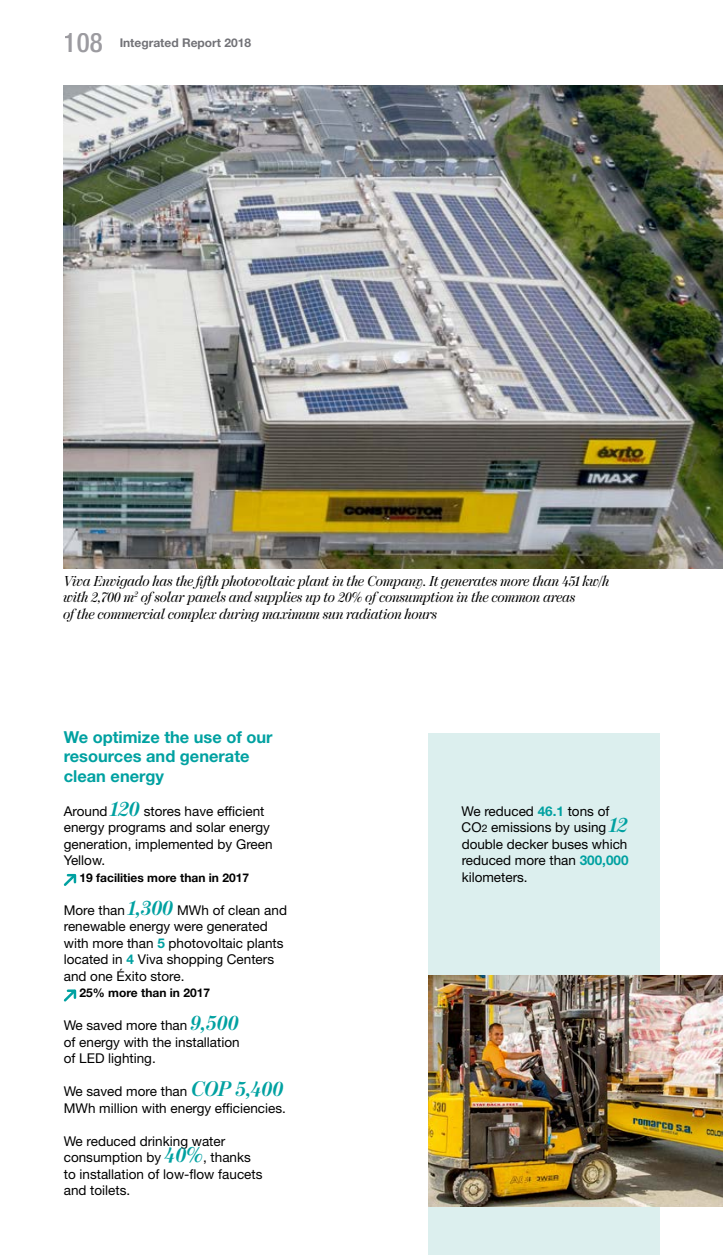
<style>
.page{position:relative;width:723px;height:1255px;background:#fff}
.page>*{position:absolute;margin:0;border:0;box-sizing:border-box;transform-origin:0 0}
.t1{font:500 condensed 27px "Helvetica Neue LT Std";color:#9c9ba0}
.t2{font:700 16.5px/19.8px "Helvetica Neue LT Std";color:#00a1a1}
.t3{font:italic 14.25px/16.5px "Moderno FB";color:#000}
.t4{font:13.5px/16.5px "Helvetica Neue LT Std";color:#000}
.t5{font:700 12px "Helvetica Neue LT Std";color:#000}
.t6{font:700 12px "Helvetica Neue LT Std";color:#727277}
.s1{font-family:"Moderno FB";font-weight:700;font-style:italic;font-size:21px;color:#00a1a1}
.s2{font-family:"Helvetica Neue"}
.s3{font-weight:700;color:#00a1a1}
.s4{font-size:10.5px}
</style>
<div class="page">
<div style="left:428px;top:734px;width:231px;height:520px;background:#dcefee"></div>
<img style="left:64px;top:85px;width:659px;height:483px">
<svg style="left:63px;top:873px;width:14px;height:13px"></svg>
<svg style="left:63px;top:989px;width:14px;height:13px"></svg>
<img style="left:428px;top:975px;width:295px;height:231px">
<h1 class="t1" style="left:64px;top:26px;width:40px">108</h1>
<p class="t6" style="left:120px;top:35px;width:133px">Integrated Report 2018</p>
<p class="t3" style="left:64px;top:573px;width:547px">Viva Envigado has the fifth photovoltaic plant in the Company. It generates more than 451 kw/h with 2,700 m<sup>2</sup> of solar panels and supplies up to 20% of consumption in the common areas<br>of the commercial complex during maximum sun radiation hours</p>
<p class="t2" style="left:64px;top:726px;width:210px">We optimize the use of our resources and generate clean energy</p>
<p class="t4" style="left:64px;top:802px;width:210px">Around <span class="s1">120</span> stores have efficient energy programs and solar energy generation, implemented by Green<br>Yellow.</p>
<p class="t5" style="left:80px;top:870px;width:171px"><span class="s2">19</span> facilities more than in 2017</p>
<p class="t4" style="left:64px;top:901px;width:225px">More than <span class="s1">1,300</span> MWh of clean and renewable energy were generated with more than <span class="s3">5</span> photovoltaic plants located in <span class="s3">4</span> Viva shopping Centers and one Éxito store.</p>
<p class="t5" style="left:80px;top:985px;width:132px"><span class="s2">25</span>% more than in 2017</p>
<p class="t4" style="left:64px;top:1017px;width:177px;text-align:justify">We saved more than <span class="s1">9,500 </span>of energy with the installation of LED lighting.</p>
<p class="t4" style="left:64px;top:1083px;width:224px">We saved more than <span class="s1">COP 5,400<br></span>MWh million with energy efficiencies.</p>
<p class="t4" style="left:64px;top:1132px;width:200px">We reduced drinking water consumption by <span class="s1">40%</span>, thanks to installation of low-flow faucets and toilets.</p>
<p class="t4" style="left:462px;top:802px;width:168px">We reduced <span class="s3">46.1</span> tons of<br>CO<span class="s4">2</span> emissions by using <span class="s1">12 </span>double decker buses which reduced more than <span class="s3">300,000 </span>kilometers.</p>
</div>
